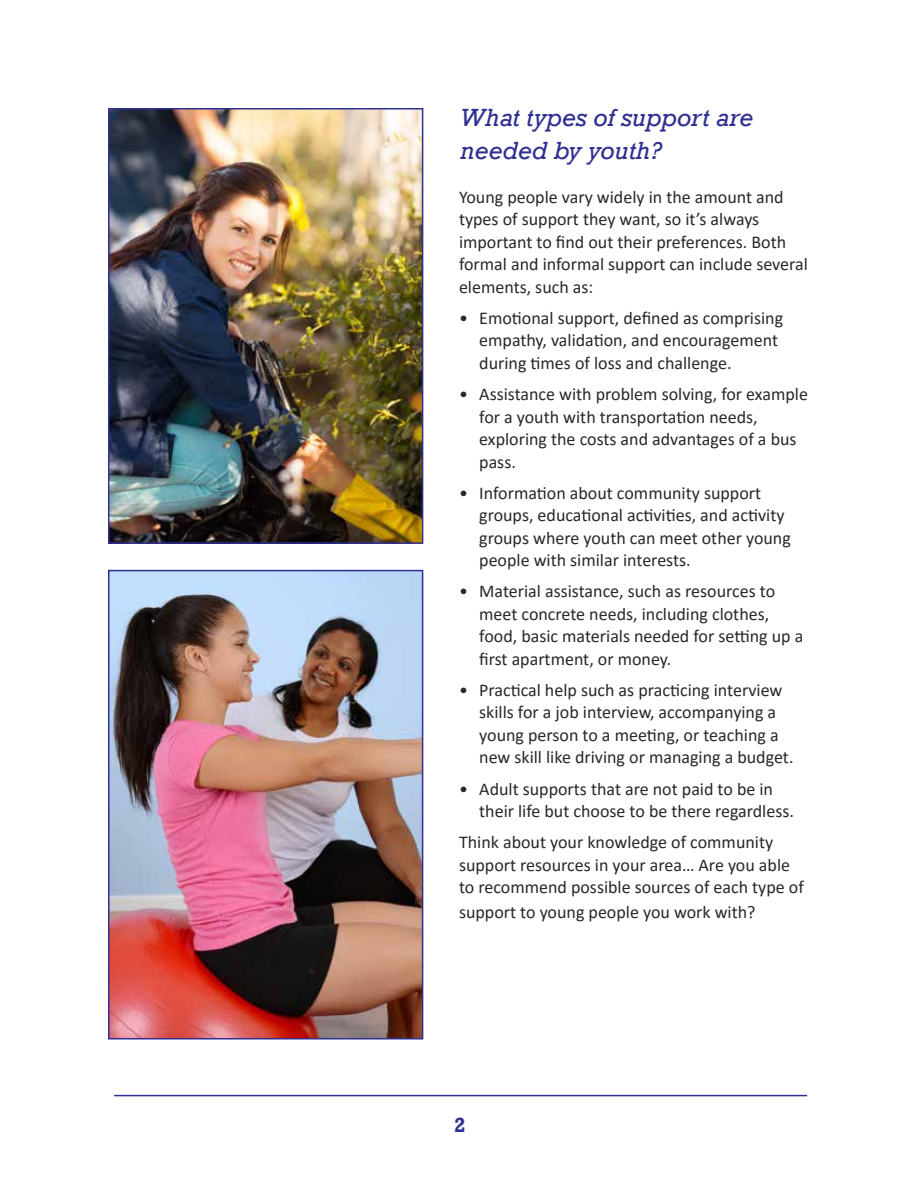
<style>
.page{position:relative;width:918px;height:1188px;background:#fff}
.page>*{position:absolute;margin:0;border:0;box-sizing:border-box;transform-origin:0 0}
.t1{font:italic 25.5px/33px "Rockwell";color:#2e3092}
.t2{font:700 21px "Rockwell";color:#2e3092}
.t3{font:18px/22.5px "Calibri";color:#292829}
</style>
<div class="page">
<hr style="left:114px;top:1095px;width:693px;height:1px;background:#2e3092">
<img style="left:111px;top:111px;width:309px;height:430px">
<div style="left:108px;top:108px;width:315px;height:436px;border:2px solid #2e3092"></div>
<img style="left:111px;top:573px;width:309px;height:464px">
<div style="left:108px;top:570px;width:315px;height:470px;border:2px solid #2e3092"></div>
<h1 class="t1" style="left:461px;top:101px;width:294px">What types of support are needed by youth?</h1>
<p class="t3" style="left:459px;top:185px;width:350px">Young people vary widely in the amount and types of support they want, so it’s always important to find out their preferences. Both formal and informal support can include several elements, such as:</p>
<p class="t3" style="left:479px;top:306px;width:305px;text-indent:-20px">• Emotional support, defined as comprising empathy, validation, and encouragement during times of loss and challenge.</p>
<p class="t3" style="left:479px;top:382px;width:330px;text-indent:-20px">• Assistance with problem solving, for example for a youth with transportation needs, exploring the costs and advantages of a bus pass.</p>
<p class="t3" style="left:479px;top:481px;width:313px;text-indent:-20px">• Information about community support groups, educational activities, and activity groups where youth can meet other young people with similar interests.</p>
<p class="t3" style="left:479px;top:580px;width:326px;text-indent:-20px">• Material assistance, such as resources to meet concrete needs, including clothes, food, basic materials needed for setting up a first apartment, or money.</p>
<p class="t3" style="left:479px;top:678px;width:316px;text-indent:-20px">• Practical help such as practicing interview skills for a job interview, accompanying a young person to a meeting, or teaching a new skill like driving or managing a budget.</p>
<p class="t3" style="left:479px;top:777px;width:316px;text-indent:-20px">• Adult supports that are not paid to be in their life but choose to be there regardless.</p>
<p class="t3" style="left:459px;top:830px;width:346px">Think about your knowledge of community support resources in your area… Are you able to recommend possible sources of each type of</p>
<p class="t3" style="left:459px;top:901px;width:298px">support to young people you work with?</p>
<p class="t2" style="left:454px;top:1112px;width:13px">2</p>
</div>
